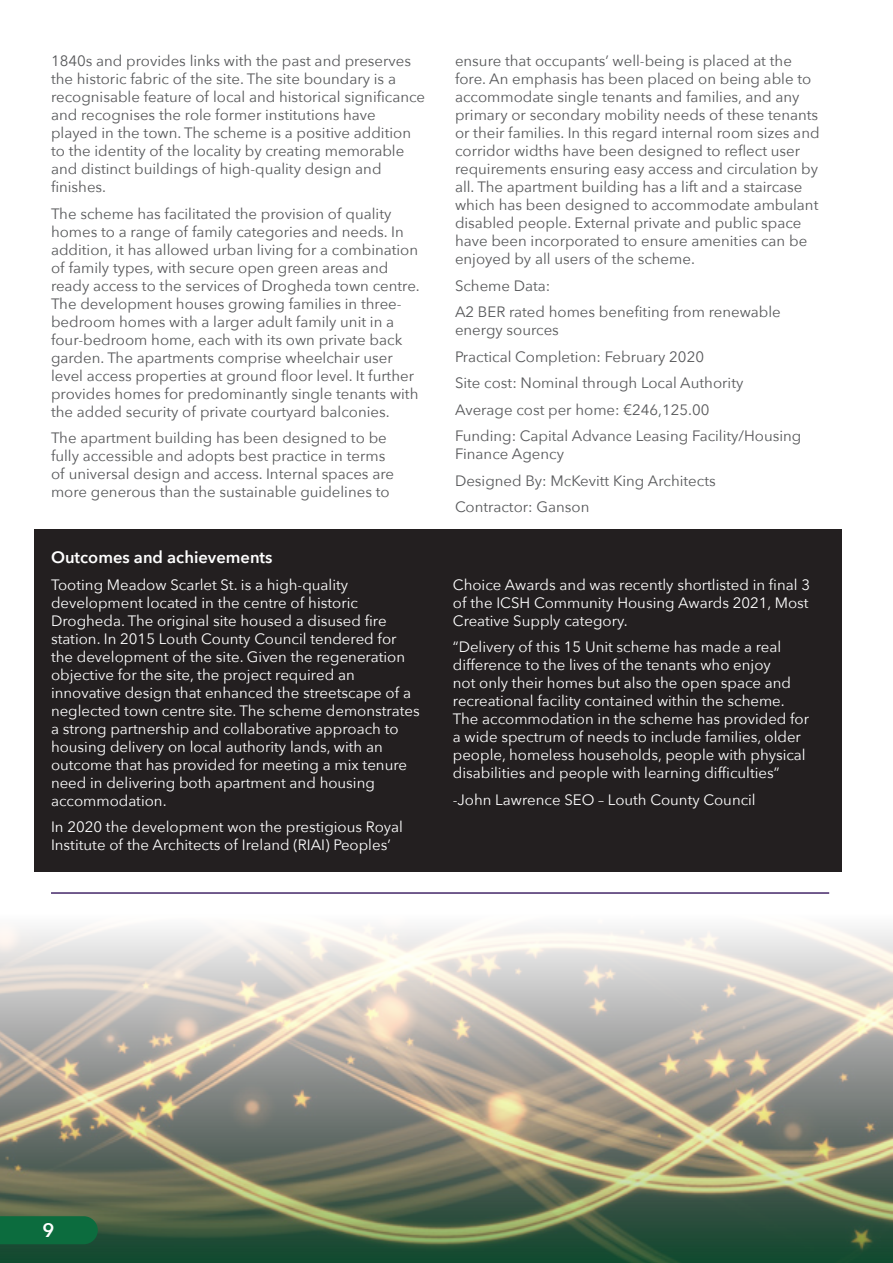
<style>
.page{position:relative;width:893px;height:1263px;background:#fff}
.page>*{position:absolute;margin:0;border:0;box-sizing:border-box;transform-origin:0 0}
.t1{font:600 19.5px "Avenir Next";color:#fff}
.t2{font:600 16.5px "Avenir Next";color:#fff}
.t3{font:15px/18px "Avenir Next";color:#57585a}
.t4{font:15px/18px "Avenir Next";color:#fff}
</style>
<div class="page">
<hr style="left:51px;top:892px;width:778px;height:2px;background:#442769">
<img style="left:0;top:928px;width:893px;height:335px">
<div style="left:34px;top:530px;width:808px;height:342px;background:#231f20"></div>
<div style="left:0;top:1216px;width:98px;height:28px;background:#0c6c3e"></div>
<p class="t3" style="left:51px;top:51px;width:376px">1840s and provides links with the past and preserves the historic fabric of the site. The site boundary is a recognisable feature of local and historical significance and recognises the role former institutions have played in the town. The scheme is a positive addition to the identity of the locality by creating memorable and distinct buildings of high-quality design and finishes.</p>
<p class="t3" style="left:51px;top:204px;width:370px">The scheme has facilitated the provision of quality homes to a range of family categories and needs. In addition, it has allowed urban living for a combination of family types, with secure open green areas and ready access to the services of Drogheda town centre.<br>The development houses growing families in three&shy;bedroom homes with a larger adult family unit in a four-bedroom home, each with its own private back garden. The apartments comprise wheelchair user level access properties at ground floor level. It further provides homes for predominantly single tenants with the added security of private courtyard balconies.</p>
<p class="t3" style="left:51px;top:428px;width:345px">The apartment building has been designed to be fully accessible and adopts best practice in terms of universal design and access. Internal spaces are more generous than the sustainable guidelines to</p>
<p class="t2" style="left:51px;top:543px;width:223px">Outcomes and achievements</p>
<p class="t4" style="left:51px;top:575px;width:370px">Tooting Meadow Scarlet St. is a high-quality development located in the centre of historic Drogheda. The original site housed a disused fire station. In 2015 Louth County Council tendered for the development of the site. Given the regeneration objective for the site, the project required an innovative design that enhanced the streetscape of a neglected town centre site. The scheme demonstrates a strong partnership and collaborative approach to housing delivery on local authority lands, with an outcome that has provided for meeting a mix tenure need in delivering both apartment and housing accommodation.</p>
<p class="t4" style="left:51px;top:817px;width:353px">In 2020 the development won the prestigious Royal<br>Institute of the Architects of Ireland (RIAI) Peoples’</p>
<p class="t3" style="left:455px;top:51px;width:366px">ensure that occupants’ well-being is placed at the fore. An emphasis has been placed on being able to accommodate single tenants and families, and any primary or secondary mobility needs of these tenants or their families. In this regard internal room sizes and corridor widths have been designed to reflect user requirements ensuring easy access and circulation by all. The apartment building has a lift and a staircase which has been designed to accommodate ambulant disabled people. External private and public space have been incorporated to ensure amenities can be enjoyed by all users of the scheme.</p>
<p class="t3" style="left:455px;top:271px;width:327px;line-height:26.5px">Scheme Data:<br>A2 BER rated homes benefiting from renewable</p>
<p class="t3" style="left:455px;top:316px;width:348px;line-height:26.5px">energy sources<br>Practical Completion: February 2020<br>Site cost: Nominal through Local Authority Average cost per home: €246,125.00<br>Funding: Capital Advance Leasing Facility/Housing</p>
<p class="t3" style="left:455px;top:440px;width:262px;line-height:26.5px">Finance Agency<br>Designed By: McKevitt King Architects<br>Contractor: Ganson</p>
<p class="t4" style="left:453px;top:575px;width:359px;text-align:justify">Choice Awards and was recently shortlisted in final 3 of the ICSH Community Housing Awards 2021, Most Creative Supply category.</p>
<p class="t4" style="left:453px;top:637px;width:358px">“Delivery of this 15 Unit scheme has made a real difference to the lives of the tenants who enjoy<br>not only their homes but also the open space and recreational facility contained within the scheme.<br>The accommodation in the scheme has provided for a wide spectrum of needs to include families, older people, homeless households, people with physical disabilities and people with learning difficulties”</p>
<p class="t4" style="left:453px;top:790px;width:304px">-John Lawrence SEO – Louth County Council</p>
<h1 class="t1" style="left:43px;top:1214px;width:13px">9</h1>
</div>
